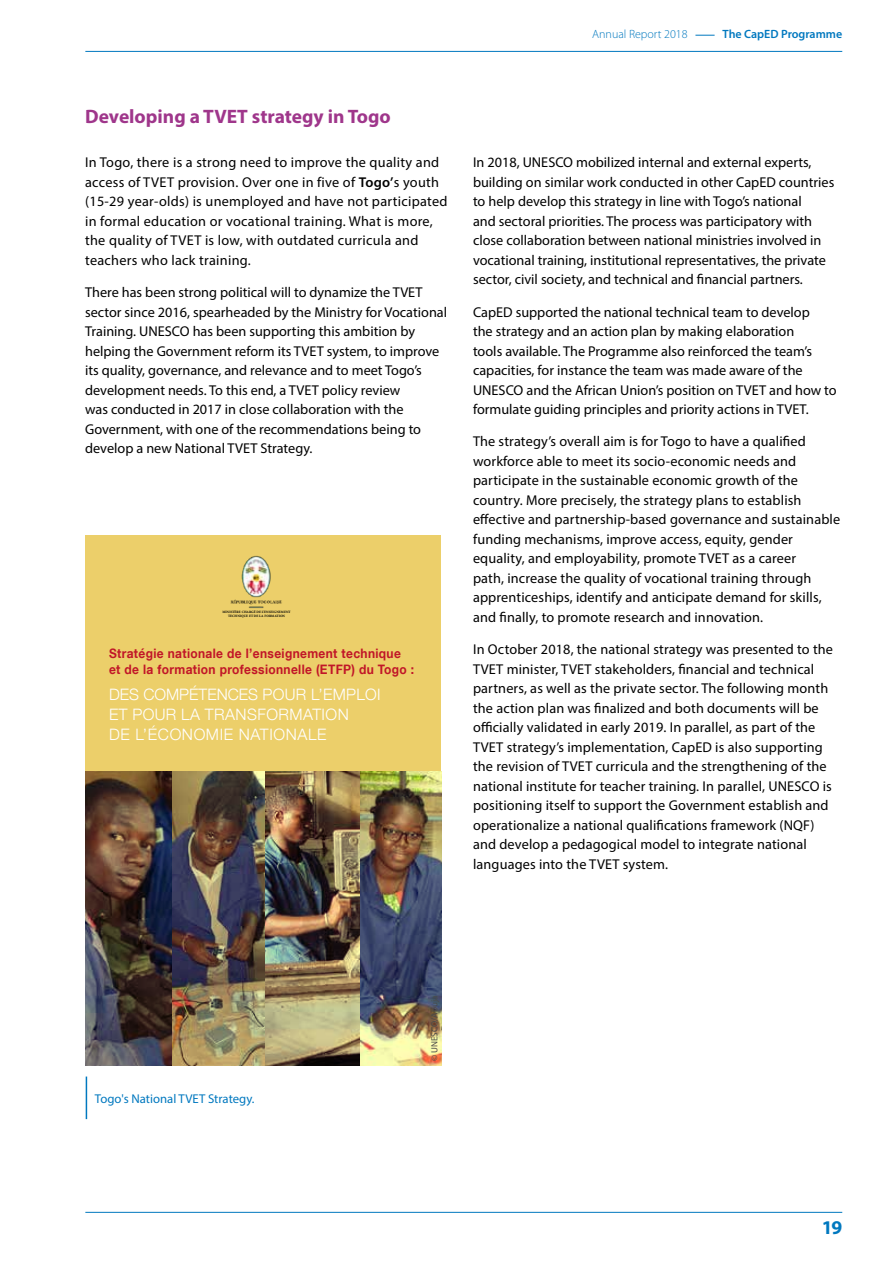
<style>
.page{position:relative;width:893px;height:1263px;background:#fff}
.page>*{position:absolute;margin:0;border:0;box-sizing:border-box;transform-origin:0 0}
.t1{font:700 19.5px "Myriad Pro";color:#9f368b}
.t2{font:700 19.5px "Myriad Pro";color:#0078bf}
.t3{font:300 15.75px/20.1px "Helvetica Neue LT Com";letter-spacing:.025em;color:#fff}
.t4{font:14.25px/19.5px "Myriad Pro";letter-spacing:.005em;color:#000}
.t5{font:700 13.05px/16.4px "Helvetica Neue LT Com";letter-spacing:.03em;color:#c11628;scale:.92 1}
.t6{font:12.75px "Myriad Pro";color:#0078bf}
.t7{font:600 12px "Myriad Pro";color:#0078bf}
.t8{font:300 12px "Myriad Pro";color:#0078bf}
.t9{font:9px "Myriad Pro";color:#4a4a49}
.t10{font:700 3.45px/4.1px "Minion Pro";letter-spacing:.01em;color:#000;text-align:center}
.s1{font-weight:600}
</style>
<div class="page">
<hr style="left:85px;top:51px;width:757px;height:1px;background:#0078bf">
<svg style="left:695px;top:35px;width:20px;height:1px"></svg>
<hr style="left:85px;top:1212px;width:757px;height:1px;background:#0078bf">
<div style="left:85px;top:536px;width:356px;height:530px;background:#eccf6a"></div>
<img style="left:85px;top:771px;width:356px;height:295px">
<img style="left:230px;top:555px;width:52px;height:54px">
<hr style="left:86px;top:1076px;width:1px;height:43px;background:#0078bf">
<p class="t8" style="left:592px;top:27px;width:97px">Annual Report 2018</p>
<p class="t7" style="left:722px;top:27px;width:121px">The CapED Programme</p>
<h1 class="t1" style="left:85px;top:104px;width:307px">Developing a TVET strategy in Togo</h1>
<p class="t4" style="left:85px;top:153px;width:364px">In Togo, there is a strong need to improve the quality and access of TVET provision. Over one in five of <span class="s1">Togo’</span>s youth (15-29 year-olds) is unemployed and have not participated in formal education or vocational training. What is more, the quality of TVET is low, with outdated curricula and teachers who lack training.</p>
<p class="t4" style="left:85px;top:282px;width:363px">There has been strong political will to dynamize the TVET sector since 2016, spearheaded by the Ministry for Vocational Training. UNESCO has been supporting this ambition by helping the Government reform its TVET system, to improve its quality, governance, and relevance and to meet Togo’s development needs. To this end, a TVET policy review<br>was conducted in 2017 in close collaboration with the Government, with one of the recommendations being to develop a new National TVET Strategy.</p>
<p class="t10" style="left:222px;top:609px;width:70px">MINISTÈRE CHARGÉ DE L’ENSEIGNEMENT<br>TECHNIQUE ET DE LA FORMATION</p>
<p class="t5" style="left:109px;top:645px;width:333px">Stratégie nationale de l’enseignement technique et de la formation professionnelle (ETFP) du Togo :</p>
<p class="t3" style="left:109px;top:684px;width:273px">DES COMPÉTENCES POUR L’EMPLOI<br>ET POUR LA TRANSFORMATION<br>DE L’ÉCONOMIE NATIONALE</p>
<p class="t4" style="left:473px;top:153px;width:363px">In 2018, UNESCO mobilized internal and external experts, building on similar work conducted in other CapED countries to help develop this strategy in line with Togo’s national<br>and sectoral priorities. The process was participatory with close collaboration between national ministries involved in vocational training, institutional representatives, the private sector, civil society, and technical and financial partners.</p>
<p class="t4" style="left:473px;top:302px;width:365px">CapED supported the national technical team to develop<br>the strategy and an action plan by making elaboration<br>tools available. The Programme also reinforced the team’s capacities, for instance the team was made aware of the UNESCO and the African Union’s position on TVET and how to formulate guiding principles and priority actions in TVET.</p>
<p class="t4" style="left:473px;top:432px;width:369px">The strategy’s overall aim is for Togo to have a qualified workforce able to meet its socio-economic needs and participate in the sustainable economic growth of the country. More precisely, the strategy plans to establish effective and partnership-based governance and sustainable funding mechanisms, improve access, equity, gender equality, and employability, promote TVET as a career<br>path, increase the quality of vocational training through apprenticeships, identify and anticipate demand for skills, and finally, to promote research and innovation.</p>
<p class="t4" style="left:473px;top:639px;width:361px">In October 2018, the national strategy was presented to the TVET minister, TVET stakeholders, financial and technical partners, as well as the private sector. The following month the action plan was finalized and both documents will be officially validated in early 2019. In parallel, as part of the TVET strategy’s implementation, CapED is also supporting the revision of TVET curricula and the strengthening of the national institute for teacher training. In parallel, UNESCO is positioning itself to support the Government establish and operationalize a national qualifications framework (NQF) and develop a pedagogical model to integrate national languages into the TVET system.</p>
<p class="t6" style="left:95px;top:1090px;width:161px">Togo's National TVET Strategy.</p>
<p class="t9" style="left:429px;top:1061px;width:67px;rotate:-90deg">© UNESCO/Abuja</p>
<h1 class="t2" style="left:822px;top:1215px;width:22px">19</h1>
</div>
